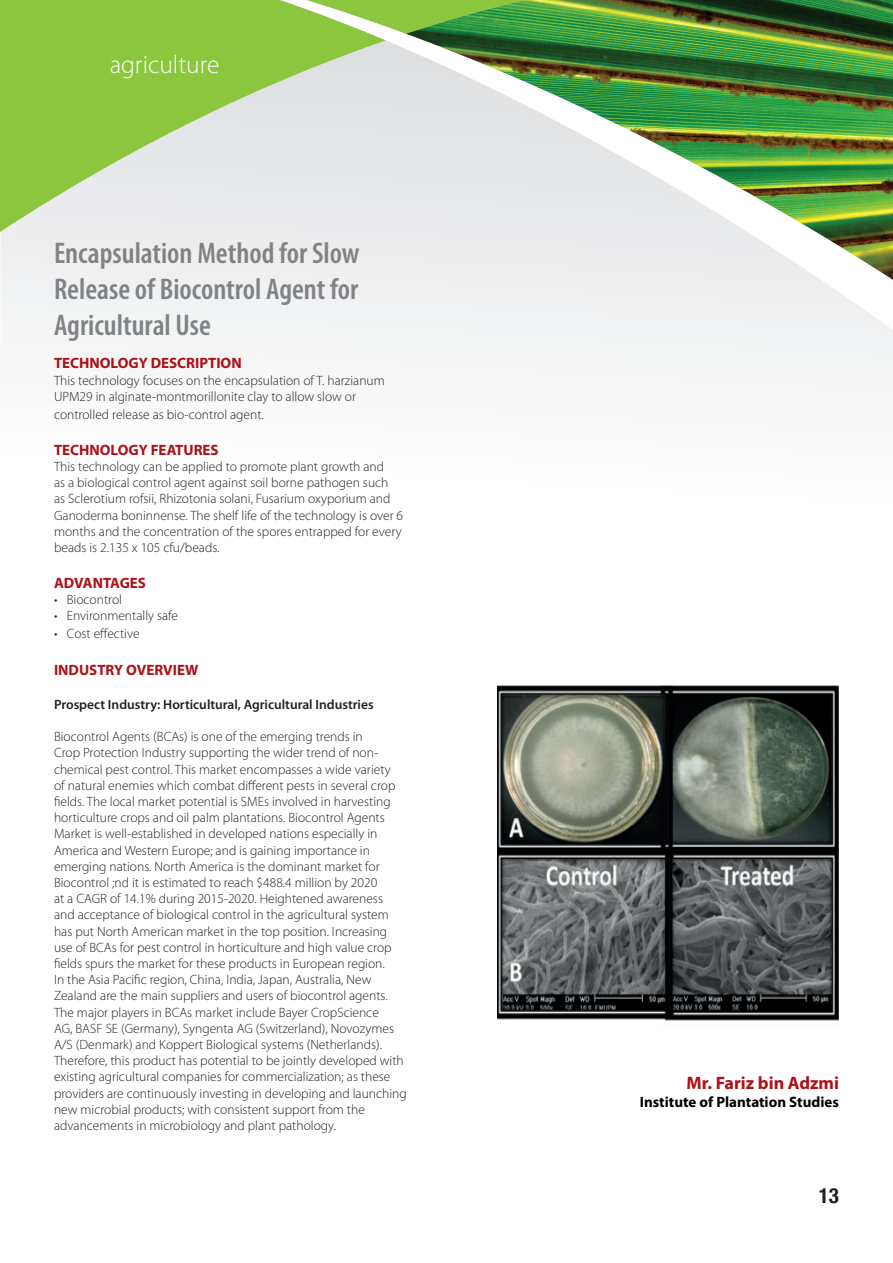
<style>
.page{position:relative;width:893px;height:1263px;background:#fff}
.page>*{position:absolute;margin:0;border:0;box-sizing:border-box;transform-origin:0 0}
.t1{font:600 condensed 30px/36px "Myriad Pro";color:#808285;text-align:justify}
.t2{font:300 25.5px "Myriad Pro";color:#fff}
.t3{font:700 condensed 21px "Helvetica Neue";color:#231f20}
.t4{font:700 18px "Myriad Pro";color:#ac1218}
.t5{font:700 15px "Myriad Pro";color:#ac1218}
.t6{font:700 15px "Myriad Pro";color:#000001}
.t7{font:300 13.5px/16.2px "Myriad Pro";color:#231f20}
.t8{font:600 13.5px "Myriad Pro";color:#231f20}
</style>
<div class="page">
<div style="left:0;top:232px;width:893px;height:150px;background:#f2f3f4"></div>
<div style="left:210px;top:232px;width:196px;height:60px;background:#eeeeef"></div>
<img style="left:406px;top:0;width:487px;height:292px">
<svg style="left:0;top:0;width:701px;height:232px;background:#b0ce98"></svg>
<img style="left:497px;top:685px;width:342px;height:339px">
<h2 class="t2" style="left:110px;top:49px;width:111px">agriculture</h2>
<h1 class="t1" style="left:54px;top:236px;width:307px">Encapsulation Method for Slow Release of Biocontrol Agent for Agricultural Use</h1>
<p class="t5" style="left:54px;top:354px;width:189px">TECHNOLOGY DESCRIPTION</p>
<p class="t7" style="left:54px;top:372px;width:332px">This technology focuses on the encapsulation of T. harzianum<br>UPM29 in alginate-montmorillonite clay to allow slow or</p>
<p class="t7" style="left:54px;top:406px;width:211px">controlled release as bio-control agent.</p>
<p class="t5" style="left:54px;top:440px;width:166px">TECHNOLOGY FEATURES</p>
<p class="t7" style="left:54px;top:458px;width:351px">This technology can be applied to promote plant growth and<br>as a biological control agent against soil borne pathogen such<br>as Sclerotium rofsii, Rhizotonia solani, Fusarium oxyporium and Ganoderma boninnense. The shelf life of the technology is over 6 months and the concentration of the spores entrapped for every beads is 2.135 x 105 cfu/beads.</p>
<p class="t5" style="left:54px;top:573px;width:94px">ADVANTAGES</p>
<p class="t7" style="left:54px;top:591px;width:70px">• Biocontrol</p>
<p class="t7" style="left:54px;top:608px;width:126px">• Environmentally safe</p>
<p class="t7" style="left:54px;top:626px;width:87px">• Cost effective</p>
<p class="t5" style="left:54px;top:660px;width:146px">INDUSTRY OVERVIEW</p>
<p class="t8" style="left:54px;top:695px;width:321px">Prospect Industry: Horticultural, Agricultural Industries</p>
<p class="t7" style="left:54px;top:728px;width:354px">Biocontrol Agents (BCAs) is one of the emerging trends in<br>Crop Protection Industry supporting the wider trend of non&shy;chemical pest control. This market encompasses a wide variety<br>of natural enemies which combat different pests in several crop fields. The local market potential is SMEs involved in harvesting horticulture crops and oil palm plantations. Biocontrol Agents Market is well-established in developed nations especially in America and Western Europe; and is gaining importance in emerging nations. North America is the dominant market for Biocontrol ;nd it is estimated to reach $488.4 million by 2020<br>at a CAGR of 14.1% during 2015-2020. Heightened awareness and acceptance of biological control in the agricultural system has put North American market in the top position. Increasing use of BCAs for pest control in horticulture and high value crop fields spurs the market for these products in European region.<br>In the Asia Pacific region, China, India, Japan, Australia, New Zealand are the main suppliers and users of biocontrol agents.<br>The major players in BCAs market include Bayer CropScience<br>AG, BASF SE (Germany), Syngenta AG (Switzerland), Novozymes A/S (Denmark) and Koppert Biological systems (Netherlands).<br>Therefore, this product has potential to be jointly developed with existing agricultural companies for commercialization; as these providers are continuously investing in developing and launching new microbial products; with consistent support from the advancements in microbiology and plant pathology.</p>
<h3 class="t4" style="left:686px;top:1071px;width:154px">Mr. Fariz bin Adzmi</h3>
<p class="t6" style="left:640px;top:1092px;width:201px">Institute of Plantation Studies</p>
<h3 class="t3" style="left:819px;top:1177px;width:22px">13</h3>
</div>
